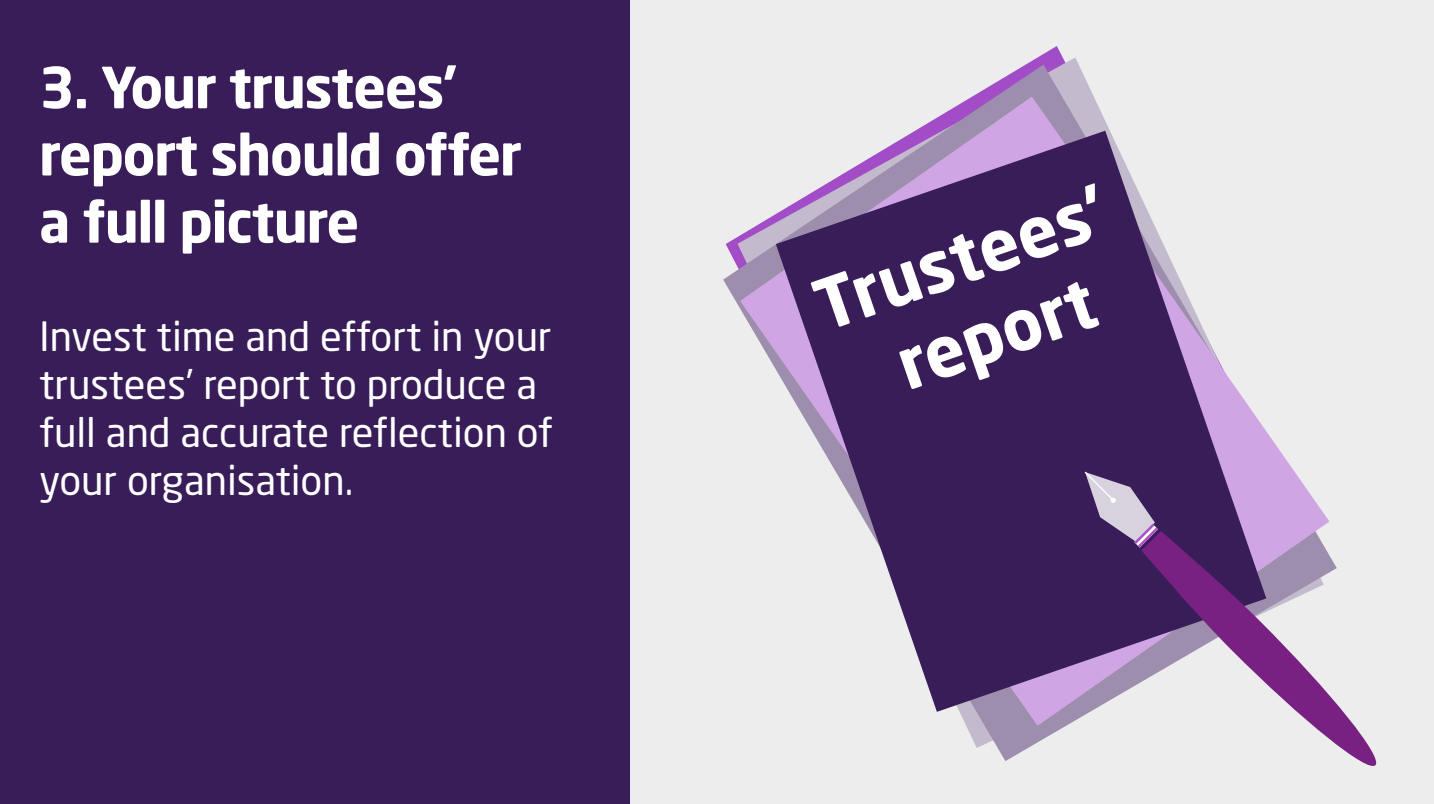
<style>
.page{position:relative;width:1434px;height:804px;background:#fff}
.page>*{position:absolute;margin:0;border:0;box-sizing:border-box;transform-origin:0 0}
.t1{font:700 69px/82.8px "Neo Sans Std";color:#fff;text-align:center}
.t2{font:700 56px/67.2px "Neo Sans Std";letter-spacing:-.025em;color:#fff}
.t3{font:40px/48px "Neo Sans Std";color:#fff}
</style>
<div class="page">
<div style="left:0;top:0;width:630px;height:804px;background:#381d59"></div>
<div style="left:630px;top:0;width:804px;height:804px;background:#ededed"></div>
<svg style="left:723px;top:65px;width:607px;height:696px"></svg>
<svg style="left:740px;top:97px;width:589px;height:629px"></svg>
<svg style="left:776px;top:131px;width:490px;height:581px;fill:#381d59"></svg>
<svg style="left:1141px;top:531px;width:236px;height:235px"></svg>
<svg style="left:1083px;top:470px;width:83px;height:86px;background:#745d8b"></svg>
<h2 class="t2" style="left:39px;top:52px;width:484px">3. Your trustees’ report should offer a full picture</h2>
<p class="t3" style="left:39px;top:311px;width:516px">Invest time and effort in your trustees’ report to produce a full and accurate reflection of your organisation.</p>
<h1 class="t1" style="left:803px;top:267px;width:306px;rotate:-19deg">Trustees’ report</h1>
</div>
